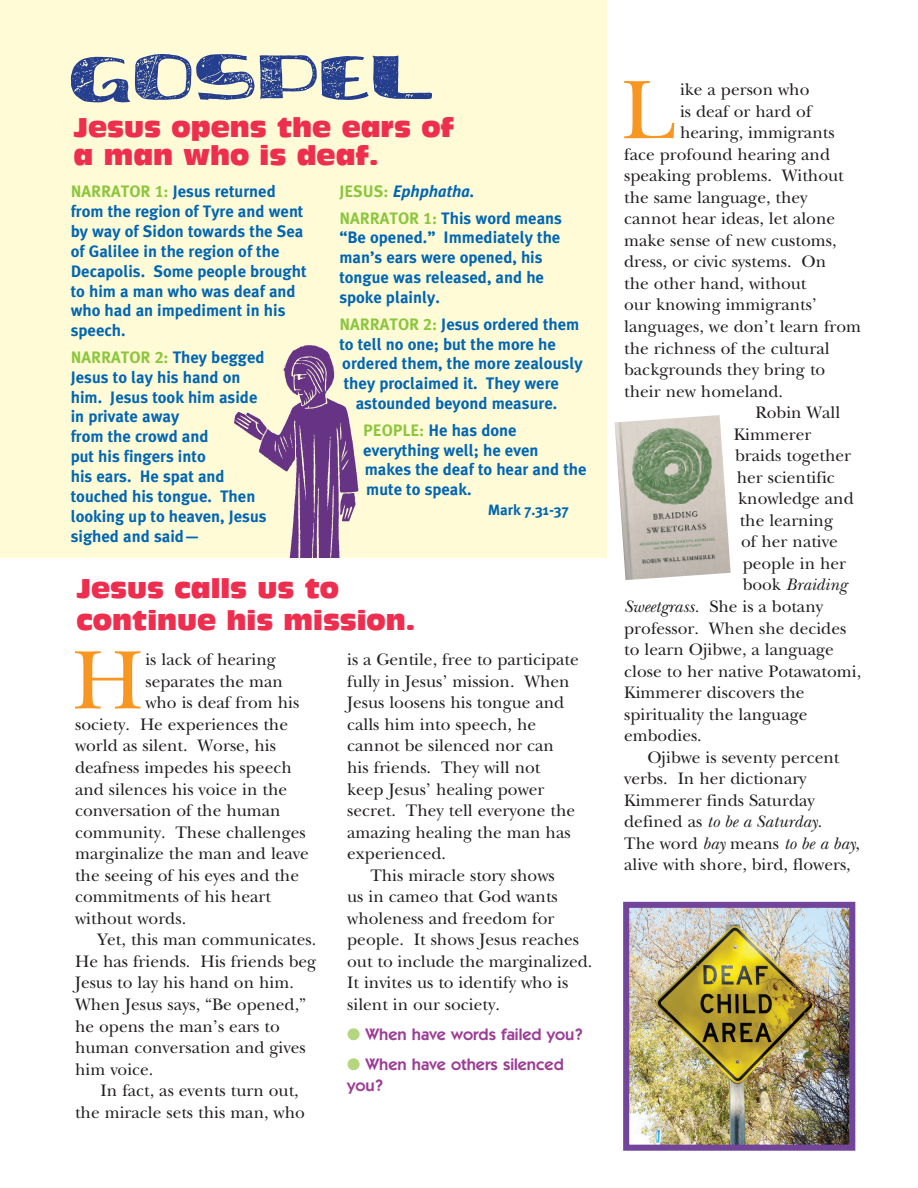
<style>
.page{position:relative;width:918px;height:1188px;background:#fff}
.page>*{position:absolute;margin:0;border:0;box-sizing:border-box;transform-origin:0 0}
.SBS_Text{font:86.55px "New Baskerville";color:#f79621}
.t1{font:25.5px/28.5px "Incised 901 BT Compact";color:#ee2e4e}
.SBS_Text-2{font:17.4px/21.6px "New Baskerville";color:#231f20}
.SBS_Text-3{font:italic 17.4px "New Baskerville";color:#231f20}
.Sun_Gospel{font:700 16.5px/20px "Meta Plus";color:#0166b3}
.SBS_Text-4{font:600 16.5px/21.6px "Itc Kabel";color:#9c3d96}
.Sun_Gospel-2{font:italic 700 16.5px "Meta Plus";color:#0166b3}
.Sun_Gospel-3{font:700 14.85px "Meta Plus";color:#0166b3}
.s1{font-family:"Meta Plus Bold Caps";font-weight:400;color:#8bc63e}
.s2{font-family:"Meta Plus Bold Caps";font-weight:400;font-style:normal;color:#8bc63e}
.s3{color:#b3d67e}
.s4{font-style:normal}
.s5{font-style:italic}
</style>
<div class="page">
<div style="left:0;top:0;width:606px;height:557px;background:#fffbd6"></div>
<img style="left:220px;top:345px;width:155px;height:213px">
<svg style="left:71px;top:54px;width:361px;height:48px"></svg>
<img style="left:630px;top:909px;width:218px;height:235px">
<div style="left:623px;top:902px;width:232px;height:249px;border:6px solid #72459b"></div>
<img style="left:615px;top:415px;width:116px;height:165px">
<p class="t1" style="left:74px;top:113px;width:382px">Jesus opens the ears of a man who is deaf.</p>
<p class="Sun_Gospel" style="left:71px;top:181px;width:237px"><span class="s1">NARRATOR 1:</span> Jesus returned from the region of Tyre and went by way of Sidon towards the Sea of Galilee in the region of the<br>Decapolis. Some people brought to him a man who was deaf and who had an impediment in his speech.</p>
<p class="Sun_Gospel" style="left:71px;top:347px;width:197px"><span class="s1">NARRATOR 2:</span> They begged<br>Jesus to lay his hand on him. Jesus took him aside in private away<br>from the crowd and<br>put his fingers into<br>his ears. He spat and touched his tongue. Then looking up to heaven, Jesus sighed and said—</p>
<p class="Sun_Gospel-2" style="left:339px;top:182px;width:137px"><span class="s2">JESUS:</span> Ephphatha.</p>
<p class="Sun_Gospel" style="left:339px;top:208px;width:224px"><span class="s1">NARRATOR 1:</span> This word means “Be opened.” Immediately the man’s ears were opened, his tongue was released, and he spoke plainly.</p>
<p class="Sun_Gospel" style="left:339px;top:314px;width:242px"><span class="s1">NARRATOR 2:</span> Jesus ordered them</p>
<p class="Sun_Gospel" style="left:339px;top:334px;width:218px">to tell no one; but the more he</p>
<p class="Sun_Gospel" style="left:342px;top:354px;width:242px">ordered them, the more zealously</p>
<p class="Sun_Gospel" style="left:344px;top:374px;width:217px">they proclaimed it. They were</p>
<p class="Sun_Gospel" style="left:356px;top:393px;width:203px">astounded beyond measure.</p>
<p class="Sun_Gospel" style="left:363px;top:420px;width:225px"><span class="s1">PEOPLE:</span> He has done everything well; he even makes the deaf to hear and the mute to speak.</p>
<p class="Sun_Gospel-3" style="left:488px;top:501px;width:82px">Mark 7.31-37</p>
<p class="t1" style="left:76px;top:573px;width:340px;line-height:31.5px">Jesus calls us to continue his mission.</p>
<p class="SBS_Text" style="left:72px;top:630px;width:73px">H</p>
<p class="SBS_Text-2" style="left:145px;top:649px;width:132px">is lack of hearing</p>
<p class="SBS_Text-2" style="left:145px;top:671px;width:139px">separates the man</p>
<p class="SBS_Text-2" style="left:145px;top:692px;width:155px">who is deaf from his</p>
<p class="SBS_Text-2" style="left:75px;top:714px;width:215px">society. He experiences the</p>
<p class="SBS_Text-2" style="left:75px;top:735px;width:202px">world as silent. Worse, his</p>
<p class="SBS_Text-2" style="left:75px;top:757px;width:218px">deafness impedes his speech</p>
<p class="SBS_Text-2" style="left:75px;top:778px;width:214px">and silences his voice in the</p>
<p class="SBS_Text-2" style="left:75px;top:800px;width:207px">conversation of the human</p>
<p class="SBS_Text-2" style="left:75px;top:821px;width:232px">community. These challenges</p>
<p class="SBS_Text-2" style="left:75px;top:843px;width:235px">marginalize the man and leave</p>
<p class="SBS_Text-2" style="left:75px;top:864px;width:226px">the seeing of his eyes and the</p>
<p class="SBS_Text-2" style="left:75px;top:886px;width:197px">commitments of his heart</p>
<p class="SBS_Text-2" style="left:75px;top:907px;width:113px">without words.</p>
<p class="SBS_Text-2" style="left:75px;top:929px;width:243px;text-indent:23px">Yet, this man communicates.<br>He has friends. His friends beg<br>Jesus to lay his hand on him.<br>When Jesus says, “Be opened,” he opens the man’s ears to human conversation and gives him voice.</p>
<p class="SBS_Text-2" style="left:75px;top:1080px;width:231px;text-indent:26px">In fact, as events turn out, the miracle sets this man, who</p>
<p class="SBS_Text-2" style="left:347px;top:649px;width:233px">is a Gentile, free to participate fully in Jesus’ mission. When<br>Jesus loosens his tongue and calls him into speech, he cannot be silenced nor can his friends. They will not keep Jesus’ healing power secret. They tell everyone the amazing healing the man has experienced.</p>
<p class="SBS_Text-2" style="left:347px;top:864px;width:247px;text-indent:23px">This miracle story shows<br>us in cameo that God wants wholeness and freedom for people. It shows Jesus reaches out to include the marginalized.<br>It invites us to identify who is silent in our society.</p>
<p class="SBS_Text-4" style="left:347px;top:1023px;width:237px"><span class="s3">●</span> When have words failed you?</p>
<p class="SBS_Text-4" style="left:347px;top:1053px;width:218px"><span class="s3">●</span> When have others silenced you?</p>
<p class="SBS_Text" style="left:622px;top:60px;width:55px">L</p>
<p class="SBS_Text-2" style="left:680px;top:79px;width:131px">ike a person who</p>
<p class="SBS_Text-2" style="left:680px;top:100px;width:133px">is deaf or hard of</p>
<p class="SBS_Text-2" style="left:680px;top:122px;width:156px">hearing, immigrants</p>
<p class="SBS_Text-2" style="left:624px;top:143px;width:207px">face profound hearing and</p>
<p class="SBS_Text-2" style="left:624px;top:165px;width:221px">speaking problems. Without</p>
<p class="SBS_Text-2" style="left:624px;top:186px;width:185px">the same language, they</p>
<p class="SBS_Text-2" style="left:624px;top:208px;width:212px">cannot hear ideas, let alone</p>
<p class="SBS_Text-2" style="left:624px;top:229px;width:214px">make sense of new customs,</p>
<p class="SBS_Text-2" style="left:624px;top:251px;width:203px">dress, or civic systems. On</p>
<p class="SBS_Text-2" style="left:624px;top:273px;width:184px">the other hand, without</p>
<p class="SBS_Text-2" style="left:624px;top:294px;width:194px">our knowing immigrants’</p>
<p class="SBS_Text-2" style="left:624px;top:316px;width:239px">languages, we don’t learn from</p>
<p class="SBS_Text-2" style="left:624px;top:337px;width:207px">the richness of the cultural</p>
<p class="SBS_Text-2" style="left:624px;top:359px;width:203px">backgrounds they bring to</p>
<p class="SBS_Text-2" style="left:624px;top:380px;width:160px">their new homeland.</p>
<p class="SBS_Text-2" style="left:755px;top:402px;width:87px">Robin Wall</p>
<p class="SBS_Text-2" style="left:734px;top:423px;width:79px">Kimmerer</p>
<p class="SBS_Text-2" style="left:735px;top:445px;width:117px">braids together</p>
<p class="SBS_Text-2" style="left:737px;top:466px;width:100px">her scientific</p>
<p class="SBS_Text-2" style="left:738px;top:488px;width:117px">knowledge and</p>
<p class="SBS_Text-2" style="left:740px;top:510px;width:95px">the learning</p>
<p class="SBS_Text-2" style="left:741px;top:531px;width:98px">of her native</p>
<p class="SBS_Text-2" style="left:743px;top:553px;width:105px">people in her</p>
<p class="SBS_Text-3" style="left:743px;top:575px;width:106px"><span class="s4">book</span> Braiding</p>
<p class="SBS_Text-2" style="left:624px;top:596px;width:200px"><span class="s5">Sweetgrass.</span> She is a botany</p>
<p class="SBS_Text-2" style="left:624px;top:617px;width:224px">professor. When she decides</p>
<p class="SBS_Text-2" style="left:624px;top:639px;width:211px">to learn Ojibwe, a language</p>
<p class="SBS_Text-2" style="left:624px;top:660px;width:239px">close to her native Potawatomi,</p>
<p class="SBS_Text-2" style="left:624px;top:682px;width:182px">Kimmerer discovers the</p>
<p class="SBS_Text-2" style="left:624px;top:703px;width:185px">spirituality the language</p>
<p class="SBS_Text-2" style="left:624px;top:725px;width:79px">embodies.</p>
<p class="SBS_Text-2" style="left:624px;top:746px;width:237px;text-indent:23px">Ojibwe is seventy percent verbs. In her dictionary<br>Kimmerer finds Saturday defined as <span class="s5">to be a Saturday</span>.<br>The word <span class="s5">bay</span> means <span class="s5">to be a bay</span>, alive with shore, bird, flowers,</p>
</div>
